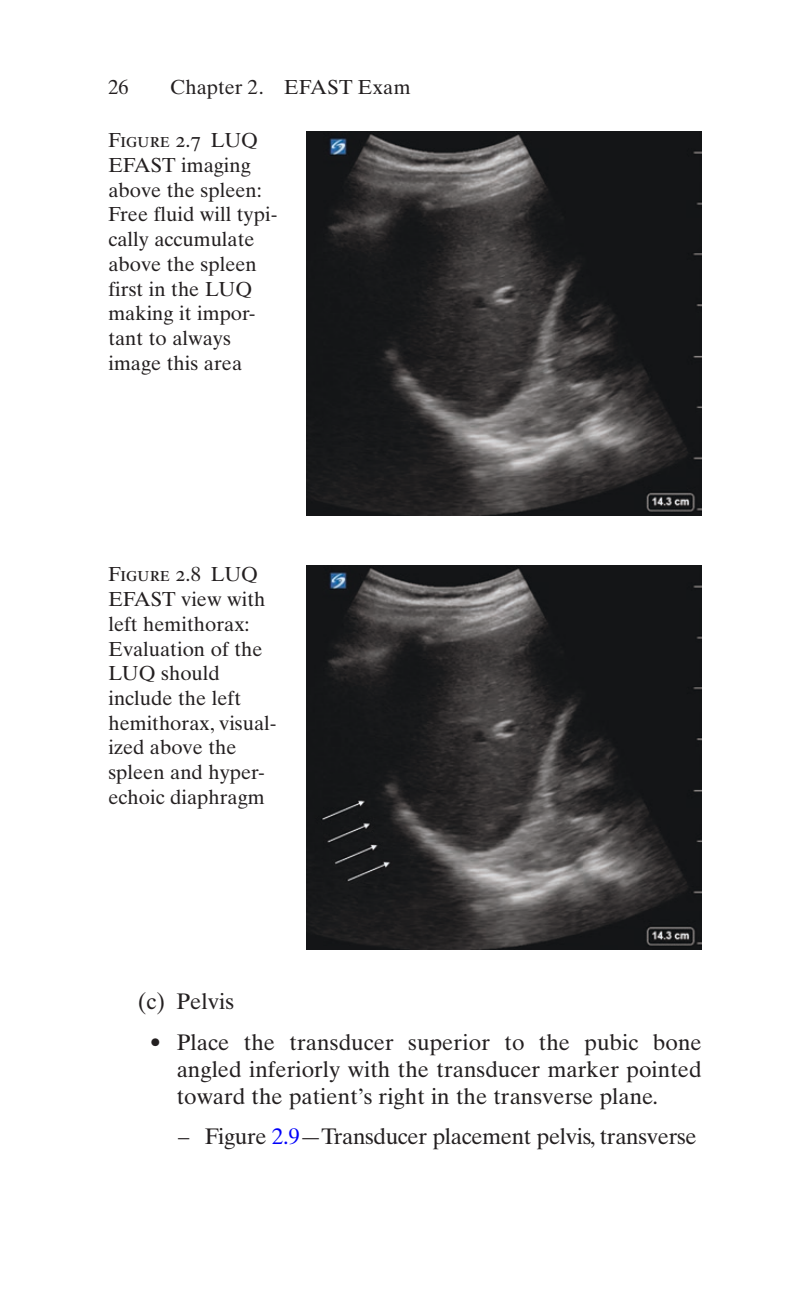
<style>
.page{position:relative;width:810px;height:1296px;background:#fff}
.page>*{position:absolute;margin:0;border:0;box-sizing:border-box;transform-origin:0 0}
.t1{font:22.5px/27px "Jxvdkl Gljwmq Times Ten";color:#231f20;text-align:justify}
.t2{font:20.25px/24.8px "Jxvdkl Gljwmq Times Ten";color:#231f20}
.t3{font:20.25px "Pslcpv Lxqrvp Times Ten Roman SC";color:#231f20}
.s1{font-family:"Jxvdkl Gljwmq Times Ten"}
.s2{color:#0000fa}
</style>
<div class="page">
<img style="left:306px;top:131px;width:396px;height:384px">
<img style="left:306px;top:566px;width:396px;height:384px">
<p class="t2" style="left:108px;top:75px;width:22px">26</p>
<p class="t3" style="left:108px;top:128px;width:151px">Figure 2.7 <span class="s1">LUQ</span></p>
<p class="t2" style="left:108px;top:153px;width:170px">EFAST imaging above the spleen:<br>Free fluid will typi&shy;cally accumulate above the spleen first in the LUQ making it impor&shy;tant to always image this area</p>
<p class="t2" style="left:170px;top:75px;width:242px">Chapter 2. EFAST Exam</p>
<p class="t3" style="left:108px;top:562px;width:151px">Figure 2.8 <span class="s1">LUQ</span></p>
<p class="t2" style="left:108px;top:587px;width:170px">EFAST view with left hemithorax:<br>Evaluation of the<br>LUQ should include the left hemithorax, visual&shy;ized above the spleen and hyper&shy;echoic diaphragm</p>
<p class="t1" style="left:138px;top:988px;width:98px">(c) Pelvis</p>
<p class="t1" style="left:177px;top:1029px;width:527px;text-indent:-27px">• Place the transducer superior to the pubic bone angled inferiorly with the transducer marker pointed toward the patient’s right in the transverse plane.</p>
<p class="t1" style="left:178px;top:1123px;width:520px">– Figure <span class="s2">2.9</span>—Transducer placement pelvis, transverse</p>
</div>
